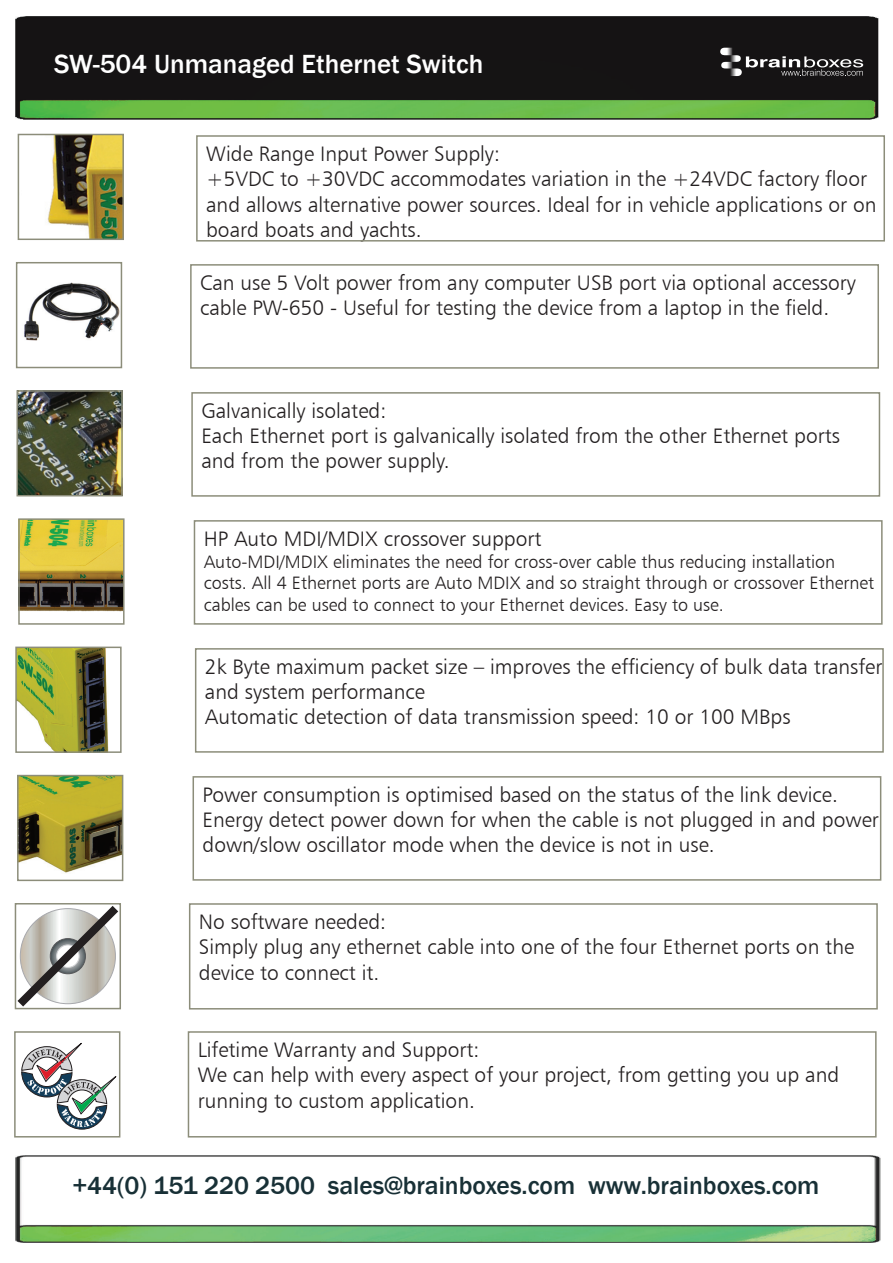
<style>
.page{position:relative;width:893px;height:1263px;background:#fff}
.page>*{position:absolute;margin:0;border:0;box-sizing:border-box;transform-origin:0 0}
.t1{font:500 27px "Franklin Gothic";color:#fff}
.t2{font:500 25.5px "Franklin Gothic";color:#183036}
.t3{font:21px/25.2px "Humanist 777 BT Light B";color:#231f20}
.t4{font:18px/21.6px "Humanist 777 BT Light B";color:#231f20}
</style>
<div class="page">
<img style="left:16px;top:16px;width:863px;height:104px">
<img style="left:16px;top:1155px;width:864px;height:88px">
<svg style="left:720px;top:48px;width:143px;height:28px;background:#444344"></svg>
<img style="left:18px;top:650px;width:91px;height:100px">
<div style="left:15px;top:647px;width:107px;height:106px;border:2px solid #8c8d7a"></div>
<div style="left:188px;top:1031px;width:689px;height:106px;border:2px solid #8c8d7a"></div>
<div style="left:14px;top:1031px;width:106px;height:106px;border:2px solid #8c8d7a"></div>
<div style="left:189px;top:903px;width:689px;height:106px;border:2px solid #8c8d7a"></div>
<svg style="left:18px;top:906px;width:100px;height:100px"></svg>
<div style="left:15px;top:903px;width:106px;height:106px;border:2px solid #8c8d7a"></div>
<div style="left:196px;top:135px;width:689px;height:107px;border:2px solid #8c8d7a"></div>
<div style="left:190px;top:264px;width:689px;height:105px;border:2px solid #8c8d7a"></div>
<img style="left:24px;top:282px;width:95px;height:59px">
<div style="left:16px;top:262px;width:106px;height:106px;border:2px solid #8c8d7a"></div>
<img style="left:47px;top:137px;width:74px;height:100px">
<div style="left:18px;top:134px;width:106px;height:106px;border:2px solid #8c8d7a"></div>
<svg style="left:21px;top:1042px;width:96px;height:87px"></svg>
<div style="left:191px;top:392px;width:689px;height:105px;border:2px solid #8c8d7a"></div>
<img style="left:19px;top:393px;width:101px;height:100px">
<div style="left:16px;top:390px;width:107px;height:106px;border:2px solid #8c8d7a"></div>
<div style="left:193px;top:776px;width:688px;height:105px;border:2px solid #8c8d7a"></div>
<img style="left:20px;top:778px;width:100px;height:95px">
<div style="left:17px;top:775px;width:106px;height:106px;border:2px solid #8c8d7a"></div>
<div style="left:194px;top:520px;width:689px;height:105px;border:2px solid #8c8d7a"></div>
<div style="left:195px;top:648px;width:689px;height:105px;border:2px solid #8c8d7a"></div>
<img style="left:21px;top:521px;width:101px;height:91px">
<div style="left:18px;top:518px;width:107px;height:107px;border:2px solid #8c8d7a"></div>
<p class="t1" style="left:54px;top:47px;width:431px">SW-504 Unmanaged Ethernet Switch</p>
<p class="t3" style="left:206px;top:141px;width:672px">Wide Range Input Power Supply:<br>+5VDC to +30VDC accommodates variation in the +24VDC factory floor and allows alternative power sources. Ideal for in vehicle applications or on board boats and yachts.</p>
<p class="t3" style="left:200px;top:270px;width:657px">Can use 5 Volt power from any computer USB port via optional accessory cable PW-650 - Useful for testing the device from a laptop in the field.</p>
<p class="t3" style="left:201px;top:398px;width:640px">Galvanically isolated:<br>Each Ethernet port is galvanically isolated from the other Ethernet ports and from the power supply.</p>
<p class="t3" style="left:204px;top:526px;width:339px">HP Auto MDI/MDIX crossover support</p>
<p class="t4" style="left:204px;top:550px;width:672px">Auto-MDI/MDIX eliminates the need for cross-over cable thus reducing installation costs. All 4 Ethernet ports are Auto MDIX and so straight through or crossover Ethernet cables can be used to connect to your Ethernet devices. Easy to use.</p>
<p class="t3" style="left:205px;top:654px;width:679px">2k Byte maximum packet size – improves the efficiency of bulk data transfer and system performance<br>Automatic detection of data transmission speed: 10 or 100 MBps</p>
<p class="t3" style="left:203px;top:782px;width:678px">Power consumption is optimised based on the status of the link device.<br>Energy detect power down for when the cable is not plugged in and power down/slow oscillator mode when the device is not in use.</p>
<p class="t3" style="left:199px;top:909px;width:657px">No software needed:<br>Simply plug any ethernet cable into one of the four Ethernet ports on the device to connect it.</p>
<p class="t3" style="left:198px;top:1037px;width:643px">Lifetime Warranty and Support:<br>We can help with every aspect of your project, from getting you up and running to custom application.</p>
<p class="t2" style="left:72px;top:1169px;width:748px">+44(0) 151 220 2500 sales@brainboxes.com www.brainboxes.com</p>
</div>
